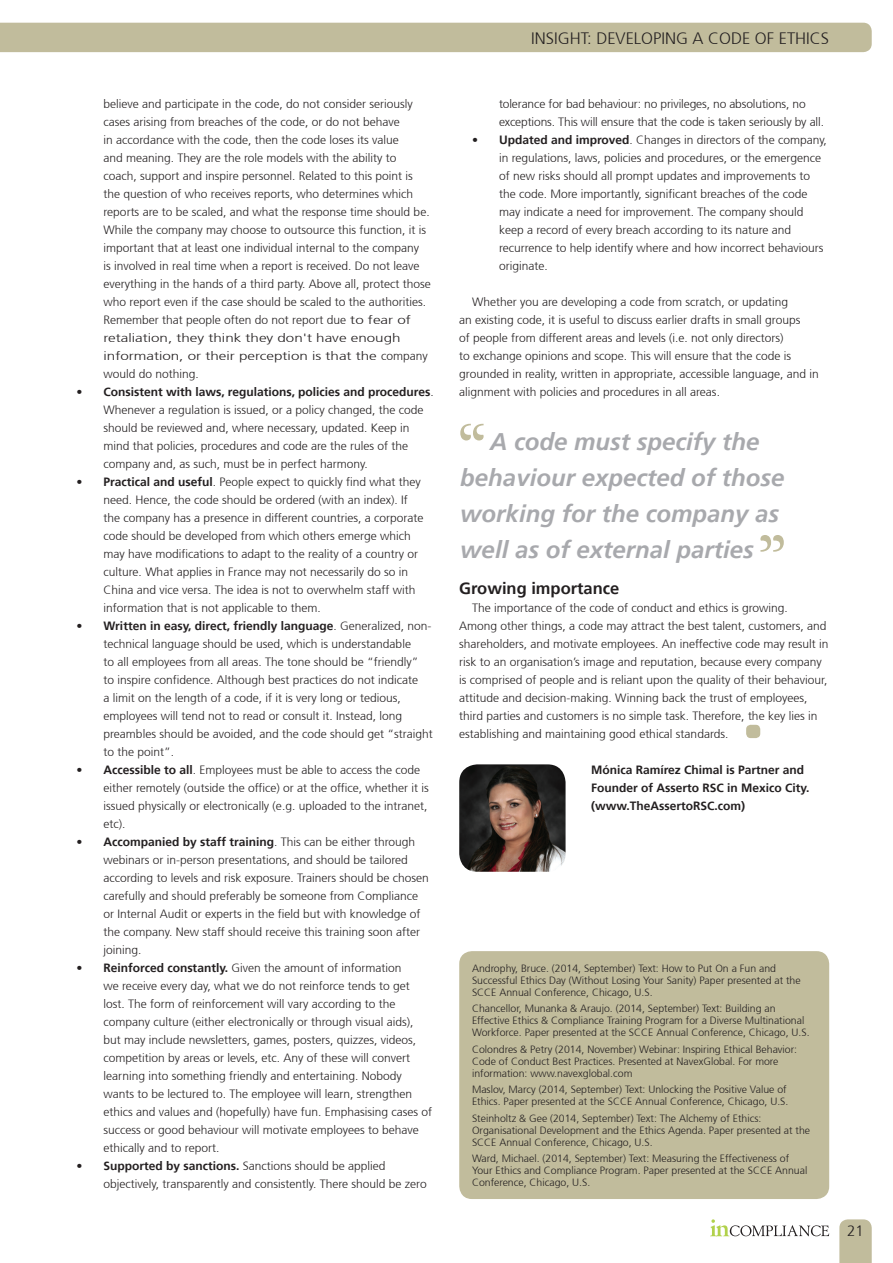
<style>
.page{position:relative;width:893px;height:1263px;background:#fff}
.page>*{position:absolute;margin:0;border:0;box-sizing:border-box;transform-origin:0 0}
.t1{font:italic 700 24px/36px "Frutiger 66";color:#a8a9ad}
.t2{font:300 16.5px "Frutiger 45";color:#231f20}
.t3{font:700 16.5px "Frutiger 65";color:#231f20}
.t4{font:300 15px "Frutiger 45";color:#231f20}
.t5{font:300 12px/18px "Frutiger 45";color:#231f20}
.t6{font:700 12px/18px "Frutiger 65";color:#231f20}
.t7{font:300 10.5px/12px "Frutiger 45";color:#231f20}
.s1{font-family:"Frutiger 45";font-weight:300}
.s2{font-family:"Frutiger 65";font-weight:700}
</style>
<div class="page">
<div style="left:746px;top:725px;width:14px;height:13px;background:#c1bc9c;border-radius:4px"></div>
<svg style="left:839px;top:1219px;width:33px;height:44px"></svg>
<svg style="left:710px;top:1219px;width:119px;height:17px"></svg>
<div style="left:0;top:23px;width:872px;height:29px;background:#c1bc9c"></div>
<div style="left:459px;top:951px;width:370px;height:248px;background:#c1bc9c;border-radius:13px"></div>
<img style="left:459px;top:764px;width:107px;height:108px">
<svg style="left:460px;top:424px;width:24px;height:16px"></svg>
<svg style="left:760px;top:535px;width:24px;height:17px"></svg>
<p class="t5" style="left:104px;top:96px;width:329px">believe and participate in the code, do not consider seriously cases arising from breaches of the code, or do not behave<br>in accordance with the code, then the code loses its value<br>and meaning. They are the role models with the ability to coach, support and inspire personnel. Related to this point is the question of who receives reports, who determines which reports are to be scaled, and what the response time should be.<br>While the company may choose to outsource this function, it is important that at least one individual internal to the company<br>is involved in real time when a report is received. Do not leave everything in the hands of a third party. Above all, protect those who report even if the case should be scaled to the authorities.<br>Remember that people often do not report due to fear of retaliation, they think they don't have enough information, or their perception is that the company would do nothing.</p>
<p class="t6" style="left:77px;top:384px;width:359px">• Consistent with laws, regulations, policies and procedures<span class="s1">.</span></p>
<p class="t5" style="left:104px;top:402px;width:321px">Whenever a regulation is issued, or a policy changed, the code should be reviewed and, where necessary, updated. Keep in mind that policies, procedures and code are the rules of the company and, as such, must be in perfect harmony.</p>
<p class="t5" style="left:104px;top:474px;width:322px;text-indent:-27px"><span class="s2">• Practical and useful</span>. People expect to quickly find what they need. Hence, the code should be ordered (with an index). If the company has a presence in different countries, a corporate code should be developed from which others emerge which may have modifications to adapt to the reality of a country or culture. What applies in France may not necessarily do so in China and vice versa. The idea is not to overwhelm staff with information that is not applicable to them.</p>
<p class="t6" style="left:77px;top:618px;width:356px">• Written in easy, direct, friendly language<span class="s1">. Generalized, non-</span></p>
<p class="t5" style="left:104px;top:636px;width:331px">technical language should be used, which is understandable<br>to all employees from all areas. The tone should be “friendly”<br>to inspire confidence. Although best practices do not indicate<br>a limit on the length of a code, if it is very long or tedious, employees will tend not to read or consult it. Instead, long preambles should be avoided, and the code should get “straight to the point”.</p>
<p class="t5" style="left:104px;top:762px;width:327px;text-indent:-27px"><span class="s2">• Accessible to all</span>. Employees must be able to access the code either remotely (outside the office) or at the office, whether it is issued physically or electronically (e.g. uploaded to the intranet, etc).</p>
<p class="t6" style="left:77px;top:834px;width:340px">• Accompanied by staff training<span class="s1">. This can be either through</span></p>
<p class="t5" style="left:104px;top:852px;width:327px">webinars or in-person presentations, and should be tailored according to levels and risk exposure. Trainers should be chosen carefully and should preferably be someone from Compliance or Internal Audit or experts in the field but with knowledge of the company. New staff should receive this training soon after joining.</p>
<p class="t5" style="left:104px;top:960px;width:330px;text-indent:-27px"><span class="s2">• Reinforced constantly.</span> Given the amount of information<br>we receive every day, what we do not reinforce tends to get lost. The form of reinforcement will vary according to the company culture (either electronically or through visual aids), but may include newsletters, games, posters, quizzes, videos, competition by areas or levels, etc. Any of these will convert learning into something friendly and entertaining. Nobody wants to be lectured to. The employee will learn, strengthen ethics and values and (hopefully) have fun. Emphasising cases of success or good behaviour will motivate employees to behave ethically and to report.</p>
<p class="t5" style="left:104px;top:1158px;width:325px;text-indent:-27px"><span class="s2">• Supported by sanctions.</span> Sanctions should be applied objectively, transparently and consistently. There should be zero</p>
<h2 class="t2" style="left:531px;top:31px;width:299px">INSIGHT: DEVELOPING A CODE OF ETHICS</h2>
<p class="t5" style="left:499px;top:96px;width:326px">tolerance for bad behaviour: no privileges, no absolutions, no exceptions. This will ensure that the code is taken seriously by all.</p>
<p class="t5" style="left:499px;top:132px;width:329px;text-indent:-27px"><span class="s2">• Updated and improved</span>. Changes in directors of the company, in regulations, laws, policies and procedures, or the emergence of new risks should all prompt updates and improvements to the code. More importantly, significant breaches of the code may indicate a need for improvement. The company should keep a record of every breach according to its nature and recurrence to help identify where and how incorrect behaviours originate.</p>
<p class="t5" style="left:459px;top:294px;width:361px;text-indent:13px">Whether you are developing a code from scratch, or updating<br>an existing code, it is useful to discuss earlier drafts in small groups<br>of people from different areas and levels (i.e. not only directors)<br>to exchange opinions and scope. This will ensure that the code is grounded in reality, written in appropriate, accessible language, and in alignment with policies and procedures in all areas.</p>
<h1 class="t1" style="left:460px;top:426px;width:326px;text-indent:30px">A code must specify the behaviour expected of those working for the company as well as of external parties</h1>
<h2 class="t3" style="left:459px;top:582px;width:162px">Growing importance</h2>
<p class="t5" style="left:459px;top:600px;width:371px;text-indent:13px">The importance of the code of conduct and ethics is growing.<br>Among other things, a code may attract the best talent, customers, and shareholders, and motivate employees. An ineffective code may result in risk to an organisation’s image and reputation, because every company is comprised of people and is reliant upon the quality of their behaviour, attitude and decision-making. Winning back the trust of employees, third parties and customers is no simple task. Therefore, the key lies in establishing and maintaining good ethical standards.</p>
<p class="t6" style="left:591px;top:762px;width:220px">Mónica Ramírez Chimal is Partner and<br>Founder of Asserto RSC in Mexico City. (www.TheAssertoRSC.com)</p>
<p class="t7" style="left:472px;top:963px;width:330px">Androphy, Bruce. (2014, September) Text: How to Put On a Fun and<br>Successful Ethics Day (Without Losing Your Sanity) Paper presented at the<br>SCCE Annual Conference, Chicago, U.S.</p>
<p class="t7" style="left:472px;top:1003px;width:339px">Chancellor, Munanka &amp; Araujo. (2014, September) Text: Building an<br>Effective Ethics &amp; Compliance Training Program for a Diverse Multinational<br>Workforce. Paper presented at the SCCE Annual Conference, Chicago, U.S.</p>
<p class="t7" style="left:472px;top:1044px;width:327px">Colondres &amp; Petry (2014, November) Webinar: Inspiring Ethical Behavior:<br>Code of Conduct Best Practices. Presented at NavexGlobal. For more information: www.navexglobal.com</p>
<p class="t7" style="left:472px;top:1084px;width:318px">Maslov, Marcy (2014, September) Text: Unlocking the Positive Value of<br>Ethics. Paper presented at the SCCE Annual Conference, Chicago, U.S.</p>
<p class="t7" style="left:472px;top:1113px;width:340px">Steinholtz &amp; Gee (2014, September) Text: The Alchemy of Ethics:<br>Organisational Development and the Ethics Agenda. Paper presented at the<br>SCCE Annual Conference, Chicago, U.S.</p>
<p class="t7" style="left:472px;top:1153px;width:337px">Ward, Michael. (2014, September) Text: Measuring the Effectiveness of<br>Your Ethics and Compliance Program. Paper presented at the SCCE Annual<br>Conference, Chicago, U.S.</p>
<p class="t4" style="left:847px;top:1224px;width:18px">21</p>
</div>
